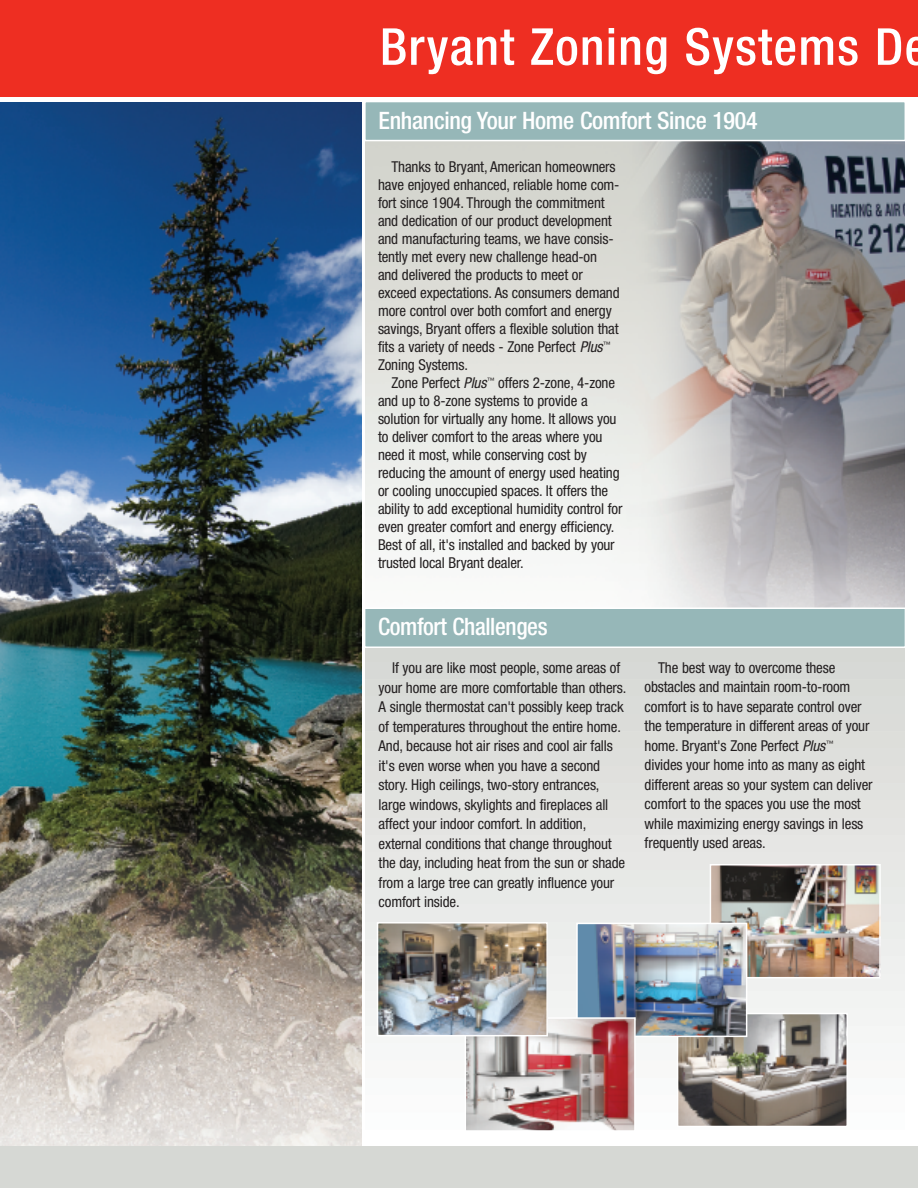
<style>
.page{position:relative;width:918px;height:1188px;background:#fff}
.page>*{position:absolute;margin:0;border:0;box-sizing:border-box;transform-origin:0 0}
.t1{font:500 condensed 51px "Helvetica Neue";letter-spacing:.025em;color:#fff}
.t2{font:500 condensed 24px "Helvetica Neue";letter-spacing:-.015em;color:#fff}
.t3{font:condensed 15px/19.5px "Helvetica Neue";letter-spacing:-.01em;color:#231f20}
.s1{font-style:italic}
</style>
<div class="page">
<div style="left:365px;top:646px;width:539px;height:17px;background:#d6d8d4"></div>
<div style="left:365px;top:661px;width:539px;height:19px;background:#d7d9d6"></div>
<div style="left:365px;top:679px;width:539px;height:18px;background:#d9dbd7"></div>
<div style="left:365px;top:696px;width:539px;height:19px;background:#dadcd9"></div>
<div style="left:365px;top:713px;width:539px;height:19px;background:#dbdcd9"></div>
<div style="left:365px;top:731px;width:539px;height:18px;background:#dddeda"></div>
<div style="left:365px;top:748px;width:539px;height:19px;background:#dedfdc"></div>
<div style="left:365px;top:765px;width:539px;height:19px;background:#e0e0dd"></div>
<div style="left:365px;top:783px;width:539px;height:18px;background:#e1e2df"></div>
<div style="left:365px;top:800px;width:539px;height:19px;background:#e3e3e0"></div>
<div style="left:365px;top:817px;width:539px;height:19px;background:#e4e4e2"></div>
<div style="left:365px;top:835px;width:539px;height:18px;background:#e6e6e4"></div>
<div style="left:365px;top:852px;width:539px;height:19px;background:#e7e7e5"></div>
<div style="left:365px;top:869px;width:539px;height:19px;background:#e7e9e6"></div>
<div style="left:365px;top:887px;width:539px;height:18px;background:#e8eae8"></div>
<div style="left:365px;top:904px;width:539px;height:19px;background:#eaebea"></div>
<div style="left:365px;top:921px;width:539px;height:19px;background:#ebedeb"></div>
<div style="left:365px;top:939px;width:539px;height:18px;background:#edeeed"></div>
<div style="left:365px;top:956px;width:539px;height:19px;background:#eff0ef"></div>
<div style="left:365px;top:973px;width:539px;height:19px;background:#f0f1f0"></div>
<div style="left:365px;top:991px;width:539px;height:18px;background:#f2f3f2"></div>
<div style="left:365px;top:1008px;width:539px;height:19px;background:#f3f4f3"></div>
<div style="left:365px;top:1025px;width:539px;height:19px;background:#f5f6f5"></div>
<div style="left:365px;top:1043px;width:539px;height:18px;background:#f6f7f7"></div>
<div style="left:365px;top:1060px;width:539px;height:18px;background:#f8f8f7"></div>
<div style="left:365px;top:1077px;width:539px;height:19px;background:#f9fafa"></div>
<div style="left:365px;top:1095px;width:539px;height:18px;background:#fbfbfb"></div>
<img style="left:0;top:103px;width:362px;height:1043px">
<img style="left:366px;top:141px;width:538px;height:467px">
<div style="left:0;top:0;width:918px;height:97px;background:#ee2e22"></div>
<div style="left:365px;top:102px;width:540px;height:39px;background:#96b7b8"></div>
<div style="left:364px;top:101px;width:542px;height:40px;border:2px solid #fff"></div>
<div style="left:365px;top:608px;width:540px;height:39px;background:#96b7b8"></div>
<div style="left:364px;top:608px;width:542px;height:40px;border:2px solid #fff"></div>
<div style="left:0;top:1146px;width:918px;height:42px;background:#d6d8d4"></div>
<img style="left:713px;top:867px;width:165px;height:108px">
<div style="left:710px;top:864px;width:171px;height:114px;border:2px solid #fff"></div>
<img style="left:680px;top:1016px;width:165px;height:108px">
<div style="left:677px;top:1013px;width:171px;height:114px;border:2px solid #fff"></div>
<img style="left:579px;top:926px;width:165px;height:108px">
<div style="left:576px;top:923px;width:171px;height:114px;border:2px solid #fff"></div>
<img style="left:468px;top:1020px;width:165px;height:109px">
<div style="left:465px;top:1017px;width:171px;height:115px;border:2px solid #fff"></div>
<img style="left:380px;top:925px;width:165px;height:108px">
<div style="left:377px;top:922px;width:171px;height:114px;border:2px solid #fff"></div>
<h1 class="t1" style="left:380px;top:28px;width:550px">Bryant Zoning Systems De</h1>
<h2 class="t2" style="left:379px;top:112px;width:381px">Enhancing Your Home Comfort Since 1904</h2>
<p class="t3" style="left:378px;top:159px;width:243px;line-height:18px;text-indent:14px">Thanks to Bryant, American homeowners have enjoyed enhanced, reliable home com&shy;fort since 1904. Through the commitment and dedication of our product development and manufacturing teams, we have consis&shy;tently met every new challenge head-on and delivered the products to meet or exceed expectations. As consumers demand more control over both comfort and energy savings, Bryant offers a flexible solution that fits a variety of needs - Zone Perfect <span class="s1">Plus</span><sup>™ </sup>Zoning Systems.</p>
<p class="t3" style="left:378px;top:375px;width:246px;line-height:18px;text-indent:13px">Zone Perfect <span class="s1">Plus</span><sup>™</sup> offers 2-zone, 4-zone and up to 8-zone systems to provide a solution for virtually any home. It allows you to deliver comfort to the areas where you need it most, while conserving cost by reducing the amount of energy used heating or cooling unoccupied spaces. It offers the ability to add exceptional humidity control for even greater comfort and energy efficiency.<br>Best of all, it's installed and backed by your trusted local Bryant dealer.</p>
<h2 class="t2" style="left:378px;top:618px;width:171px">Comfort Challenges</h2>
<p class="t3" style="left:379px;top:659px;width:249px;text-indent:14px">If you are like most people, some areas of your home are more comfortable than others.<br>A single thermostat can't possibly keep track of temperatures throughout the entire home.<br>And, because hot air rises and cool air falls it's even worse when you have a second story. High ceilings, two-story entrances, large windows, skylights and fireplaces all affect your indoor comfort. In addition, external conditions that change throughout the day, including heat from the sun or shade from a large tree can greatly influence your comfort inside.</p>
<p class="t3" style="left:645px;top:659px;width:229px;text-indent:14px">The best way to overcome these obstacles and maintain room-to-room comfort is to have separate control over the temperature in different areas of your home. Bryant's Zone Perfect <span class="s1">Plus</span><sup>™ </sup>divides your home into as many as eight different areas so your system can deliver comfort to the spaces you use the most while maximizing energy savings in less frequently used areas.</p>
</div>
